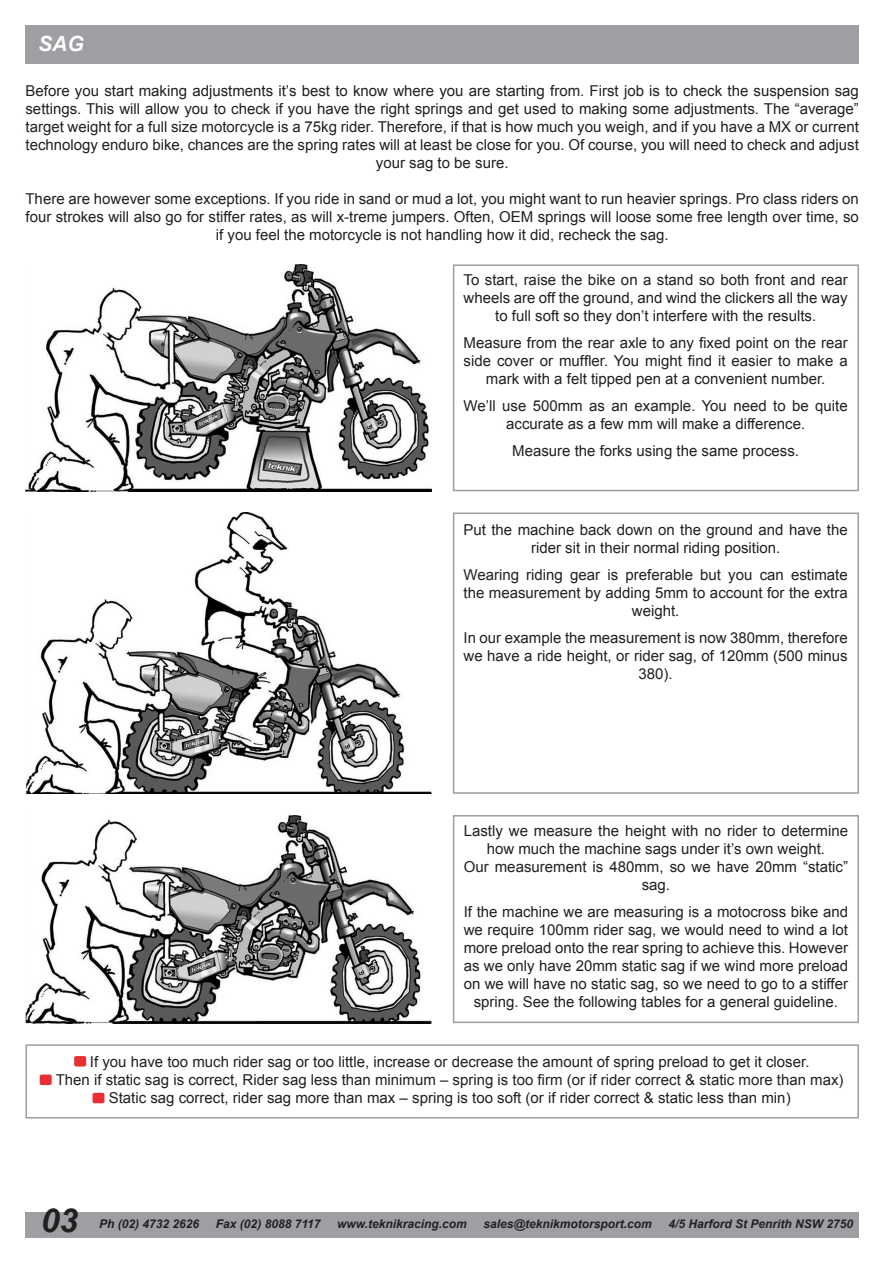
<style>
.page{position:relative;width:893px;height:1263px;background:#fff}
.page>*{position:absolute;margin:0;border:0;box-sizing:border-box;transform-origin:0 0}
.t1{font:italic 700 33px "Arial";color:#231f20}
.t2{font:italic 700 21px "Arial";color:#fff}
.t3{font:15px/18px "Arial";color:#231f20;text-align:center}
.t4{font:italic 700 12px "Arial";color:#231f20}
</style>
<div class="page">
<div style="left:26px;top:26px;width:833px;height:38px;background:#9d9fa2"></div>
<div style="left:26px;top:1212px;width:833px;height:25px;background:#9d9fa2"></div>
<div style="left:453px;top:264px;width:406px;height:227px;border:2px solid #9d9fa2"></div>
<div style="left:453px;top:512px;width:406px;height:282px;border:2px solid #9d9fa2"></div>
<div style="left:453px;top:815px;width:406px;height:208px;border:2px solid #9d9fa2"></div>
<div style="left:26px;top:1044px;width:833px;height:74px;border:2px solid #9d9fa2"></div>
<div style="left:74px;top:1056px;width:12px;height:10px;background:#ea2e34;border-radius:2px"></div>
<div style="left:40px;top:1074px;width:12px;height:11px;background:#ea2e34;border-radius:2px"></div>
<div style="left:92px;top:1093px;width:12px;height:10px;background:#ea2e34;border-radius:2px"></div>
<img style="left:26px;top:264px;width:406px;height:227px">
<img style="left:26px;top:512px;width:406px;height:282px">
<img style="left:26px;top:815px;width:406px;height:208px">
<h2 class="t2" style="left:38px;top:30px;width:47px">SAG</h2>
<p class="t3" style="left:25px;top:82px;width:835px">Before you start making adjustments it’s best to know where you are starting from. First job is to check the suspension sag settings. This will allow you to check if you have the right springs and get used to making some adjustments. The “average” target weight for a full size motorcycle is a 75kg rider. Therefore, if that is how much you weigh, and if you have a MX or current technology enduro bike, chances are the spring rates will at least be close for you. Of course, you will need to check and adjust your sag to be sure.</p>
<p class="t3" style="left:25px;top:190px;width:835px">There are however some exceptions. If you ride in sand or mud a lot, you might want to run heavier springs. Pro class riders on four strokes will also go for stiffer rates, as will x-treme jumpers. Often, OEM springs will loose some free length over time, so if you feel the motorcycle is not handling how it did, recheck the sag.</p>
<p class="t3" style="left:463px;top:271px;width:386px">To start, raise the bike on a stand so both front and rear wheels are off the ground, and wind the clickers all the way to full soft so they don’t interfere with the results.</p>
<p class="t3" style="left:463px;top:334px;width:386px">Measure from the rear axle to any fixed point on the rear side cover or muffler. You might find it easier to make a mark with a felt tipped pen at a convenient number.</p>
<p class="t3" style="left:463px;top:397px;width:386px">We’ll use 500mm as an example. You need to be quite accurate as a few mm will make a difference.</p>
<p class="t3" style="left:512px;top:442px;width:288px">Measure the forks using the same process.</p>
<p class="t3" style="left:463px;top:521px;width:386px">Put the machine back down on the ground and have the rider sit in their normal riding position.</p>
<p class="t3" style="left:463px;top:566px;width:386px">Wearing riding gear is preferable but you can estimate the measurement by adding 5mm to account for the extra weight.</p>
<p class="t3" style="left:463px;top:629px;width:386px">In our example the measurement is now 380mm, therefore we have a ride height, or rider sag, of 120mm (500 minus<br>380).</p>
<p class="t3" style="left:464px;top:822px;width:386px">Lastly we measure the height with no rider to determine how much the machine sags under it’s own weight.<br>Our measurement is 480mm, so we have 20mm “static” sag.</p>
<p class="t3" style="left:464px;top:903px;width:386px">If the machine we are measuring is a motocross bike and we require 100mm rider sag, we would need to wind a lot more preload onto the rear spring to achieve this. However as we only have 20mm static sag if we wind more preload on we will have no static sag, so we need to go to a stiffer spring. See the following tables for a general guideline.</p>
<p class="t3" style="left:56px;top:1053px;width:789px">If you have too much rider sag or too little, increase or decrease the amount of spring preload to get it closer.<br>Then if static sag is correct, Rider sag less than minimum – spring is too firm (or if rider correct &amp; static more than max)<br>Static sag correct, rider sag more than max – spring is too soft (or if rider correct &amp; static less than min)</p>
<h1 class="t1" style="left:41px;top:1199px;width:38px">03</h1>
<p class="t4" style="left:99px;top:1216px;width:102px">Ph (02) 4732 2626</p>
<p class="t4" style="left:216px;top:1216px;width:106px">Fax (02) 8088 7117</p>
<p class="t4" style="left:337px;top:1216px;width:131px">www.teknikracing.com</p>
<p class="t4" style="left:483px;top:1216px;width:170px">sales@teknikmotorsport.com</p>
<p class="t4" style="left:669px;top:1216px;width:186px">4/5 Harford St Penrith NSW 2750</p>
</div>
